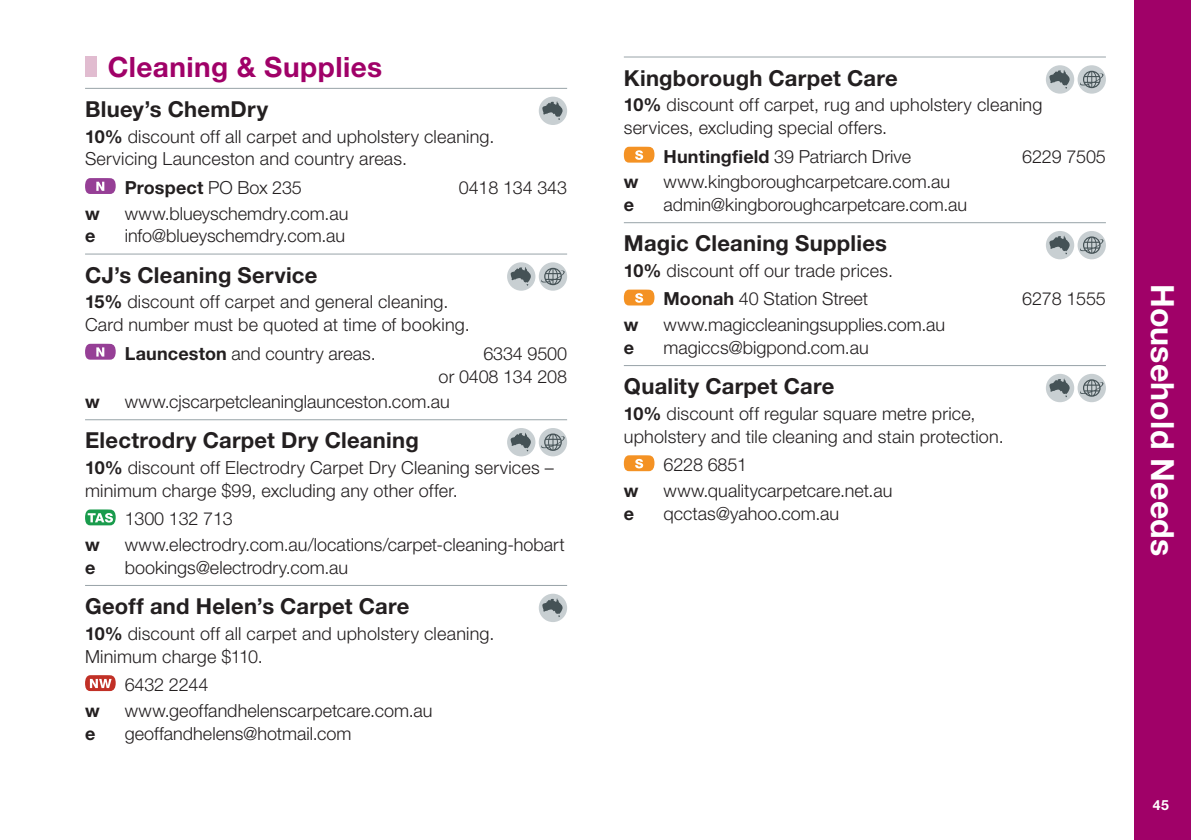
<style>
.page{position:relative;width:1191px;height:840px;background:#fff}
.page>*{position:absolute;margin:0;border:0;box-sizing:border-box;transform-origin:0 0}
.t1{font:700 32px "Helvetica Neue LT Std";letter-spacing:.005em;color:#fff}
.t2{font:700 28px "Helvetica Neue LT Std";letter-spacing:.015em;color:#a00168}
.t3{font:700 22px "Helvetica Neue LT Std";letter-spacing:.01em;color:#231f20}
.t4{font:300 18px/22.8px "Helvetica Neue LT Std";letter-spacing:.005em;color:#231f20}
.t5{font:700 18px "Helvetica Neue LT Std";letter-spacing:.01em;color:#231f20}
.t6{font:700 14px "Helvetica Neue LT Std";color:#fff}
.s1{font-weight:700}
.s2{font-weight:300}
</style>
<div class="page">
<div style="left:1134px;top:0;width:57px;height:839px;background:#a00168"></div>
<div style="left:85px;top:57px;width:11px;height:20px;background:#e1bcd0"></div>
<hr style="left:85px;top:88px;width:482px;height:1px;background:#98a3a8">
<hr style="left:85px;top:253px;width:482px;height:1px;background:#98a3a8">
<hr style="left:85px;top:419px;width:482px;height:1px;background:#98a3a8">
<hr style="left:85px;top:584px;width:482px;height:1px;background:#98a3a8">
<svg style="left:539px;top:97px;width:28px;height:28px"></svg>
<div style="left:539px;top:97px;width:28px;height:28px;background:#c8cfd2;border-radius:50%"></div>
<svg style="left:542px;top:101px;width:20px;height:19px"></svg>
<svg style="left:85px;top:178px;width:31px;height:16px"></svg>
<svg style="left:507px;top:263px;width:28px;height:27px"></svg>
<div style="left:507px;top:262px;width:28px;height:28px;background:#c8cfd2;border-radius:50%"></div>
<svg style="left:510px;top:267px;width:21px;height:19px"></svg>
<svg style="left:539px;top:269px;width:28px;height:21px"></svg>
<div style="left:539px;top:262px;width:28px;height:28px;background:#c8cfd2;border-radius:50%"></div>
<svg style="left:541px;top:268px;width:24px;height:17px"></svg>
<svg style="left:85px;top:343px;width:31px;height:16px"></svg>
<svg style="left:507px;top:428px;width:28px;height:28px"></svg>
<div style="left:507px;top:428px;width:28px;height:28px;background:#c8cfd2;border-radius:50%"></div>
<svg style="left:510px;top:432px;width:21px;height:19px"></svg>
<svg style="left:539px;top:428px;width:28px;height:28px"></svg>
<div style="left:539px;top:428px;width:28px;height:28px;background:#c8cfd2;border-radius:50%"></div>
<svg style="left:541px;top:433px;width:24px;height:17px"></svg>
<svg style="left:85px;top:509px;width:31px;height:16px"></svg>
<svg style="left:539px;top:611px;width:28px;height:10px"></svg>
<div style="left:539px;top:593px;width:28px;height:28px;background:#c8cfd2;border-radius:50%"></div>
<svg style="left:542px;top:598px;width:20px;height:19px"></svg>
<svg style="left:85px;top:675px;width:31px;height:15px"></svg>
<hr style="left:624px;top:57px;width:482px;height:1px;background:#98a3a8">
<hr style="left:624px;top:222px;width:482px;height:1px;background:#98a3a8">
<hr style="left:624px;top:365px;width:482px;height:1px;background:#98a3a8">
<svg style="left:1045px;top:65px;width:29px;height:29px"></svg>
<svg style="left:1049px;top:70px;width:20px;height:19px"></svg>
<svg style="left:1077px;top:65px;width:29px;height:29px"></svg>
<svg style="left:1080px;top:71px;width:23px;height:17px"></svg>
<svg style="left:624px;top:147px;width:30px;height:15px"></svg>
<div style="left:1045px;top:231px;width:29px;height:28px;background:#c8cfd2;border-radius:50%"></div>
<svg style="left:1049px;top:235px;width:20px;height:19px"></svg>
<div style="left:1077px;top:231px;width:29px;height:28px;background:#c8cfd2;border-radius:50%"></div>
<svg style="left:1080px;top:236px;width:23px;height:18px"></svg>
<svg style="left:624px;top:289px;width:30px;height:16px"></svg>
<svg style="left:1045px;top:373px;width:29px;height:29px"></svg>
<svg style="left:1049px;top:378px;width:20px;height:19px"></svg>
<svg style="left:1077px;top:373px;width:29px;height:29px"></svg>
<svg style="left:1080px;top:379px;width:23px;height:17px"></svg>
<svg style="left:624px;top:455px;width:30px;height:16px"></svg>
<h2 class="t2" style="left:108px;top:49px;width:276px">Cleaning &amp; Supplies</h2>
<p class="t3" style="left:85px;top:95px;width:185px">Bluey’s ChemDry</p>
<p class="t4" style="left:85px;top:124px;width:411px"><span class="s1">10%</span> discount off all carpet and upholstery cleaning.<br>Servicing Launceston and country areas.</p>
<p class="t5" style="left:125px;top:176px;width:179px">Prospect <span class="s2">PO Box 235</span></p>
<p class="t4" style="left:459px;top:176px;width:110px">0418 134 343</p>
<p class="t5" style="left:85px;top:202px;width:16px">w</p>
<p class="t4" style="left:125px;top:201px;width:225px">www.blueyschemdry.com.au</p>
<p class="t5" style="left:85px;top:225px;width:12px">e</p>
<p class="t4" style="left:125px;top:224px;width:222px">info@blueyschemdry.com.au</p>
<p class="t3" style="left:85px;top:261px;width:234px">CJ’s Cleaning Service</p>
<p class="t4" style="left:85px;top:290px;width:386px"><span class="s1">15%</span> discount off carpet and general cleaning.<br>Card number must be quoted at time of booking.</p>
<p class="t4" style="left:125px;top:341px;width:252px"><span class="s1">Launceston</span> and country areas.</p>
<p class="t4" style="left:439px;top:341px;width:130px;text-align:right">6334 9500<br>or 0408 134 208</p>
<p class="t5" style="left:85px;top:390px;width:16px">w</p>
<p class="t4" style="left:125px;top:390px;width:326px">www.cjscarpetcleaninglaunceston.com.au</p>
<p class="t3" style="left:85px;top:426px;width:335px">Electrodry Carpet Dry Cleaning</p>
<p class="t4" style="left:85px;top:455px;width:470px"><span class="s1">10%</span> discount off Electrodry Carpet Dry Cleaning services – minimum charge $99, excluding any other offer.</p>
<p class="t4" style="left:125px;top:507px;width:110px">1300 132 713</p>
<p class="t5" style="left:85px;top:533px;width:16px">w</p>
<p class="t4" style="left:125px;top:532px;width:441px">www.electrodry.com.au/locations/carpet-cleaning-hobart</p>
<p class="t5" style="left:85px;top:556px;width:12px">e</p>
<p class="t4" style="left:125px;top:555px;width:225px">bookings@electrodry.com.au</p>
<p class="t3" style="left:85px;top:592px;width:326px">Geoff and Helen’s Carpet Care</p>
<p class="t4" style="left:85px;top:621px;width:411px"><span class="s1">10%</span> discount off all carpet and upholstery cleaning.<br>Minimum charge $110.</p>
<p class="t4" style="left:125px;top:672px;width:85px">6432 2244</p>
<p class="t5" style="left:85px;top:698px;width:16px">w</p>
<p class="t4" style="left:125px;top:698px;width:309px">www.geoffandhelenscarpetcare.com.au</p>
<p class="t5" style="left:85px;top:721px;width:12px">e</p>
<p class="t4" style="left:125px;top:721px;width:228px">geoffandhelens@hotmail.com</p>
<p class="t3" style="left:624px;top:64px;width:275px">Kingborough Carpet Care</p>
<p class="t4" style="left:624px;top:93px;width:420px"><span class="s1">10%</span> discount off carpet, rug and upholstery cleaning services, excluding special offers.</p>
<p class="t4" style="left:663px;top:144px;width:249px"><span class="s1">Huntingfield</span> 39 Patriarch Drive</p>
<p class="t4" style="left:1022px;top:144px;width:85px">6229 7505</p>
<p class="t5" style="left:624px;top:171px;width:16px">w</p>
<p class="t4" style="left:663px;top:170px;width:288px">www.kingboroughcarpetcare.com.au</p>
<p class="t5" style="left:624px;top:193px;width:12px">e</p>
<p class="t4" style="left:663px;top:193px;width:305px">admin@kingboroughcarpetcare.com.au</p>
<p class="t3" style="left:624px;top:230px;width:265px">Magic Cleaning Supplies</p>
<p class="t4" style="left:663px;top:256px;width:231px;line-height:28.4px;text-indent:-40px"><span class="s1">10%</span> discount off our trade prices.<br><span class="s1">Moonah</span> 40 Station Street</p>
<p class="t4" style="left:1022px;top:287px;width:85px">6278 1555</p>
<p class="t5" style="left:624px;top:313px;width:16px">w</p>
<p class="t4" style="left:663px;top:313px;width:283px">www.magiccleaningsupplies.com.au</p>
<p class="t5" style="left:624px;top:336px;width:12px">e</p>
<p class="t4" style="left:663px;top:335px;width:207px">magiccs@bigpond.com.au</p>
<p class="t3" style="left:624px;top:372px;width:212px">Quality Carpet Care</p>
<p class="t4" style="left:624px;top:401px;width:381px"><span class="s1">10%</span> discount off regular square metre price, upholstery and tile cleaning and stain protection.</p>
<p class="t4" style="left:663px;top:452px;width:85px">6228 6851</p>
<p class="t5" style="left:624px;top:479px;width:16px">w</p>
<p class="t4" style="left:663px;top:478px;width:230px">www.qualitycarpetcare.net.au</p>
<p class="t5" style="left:624px;top:502px;width:12px">e</p>
<p class="t4" style="left:663px;top:501px;width:177px">qcctas@yahoo.com.au</p>
<h1 class="t1" style="left:1182px;top:283px;width:274px;rotate:90deg">Household Needs</h1>
<p class="t6" style="left:1153px;top:795px;width:18px">45</p>
</div>
